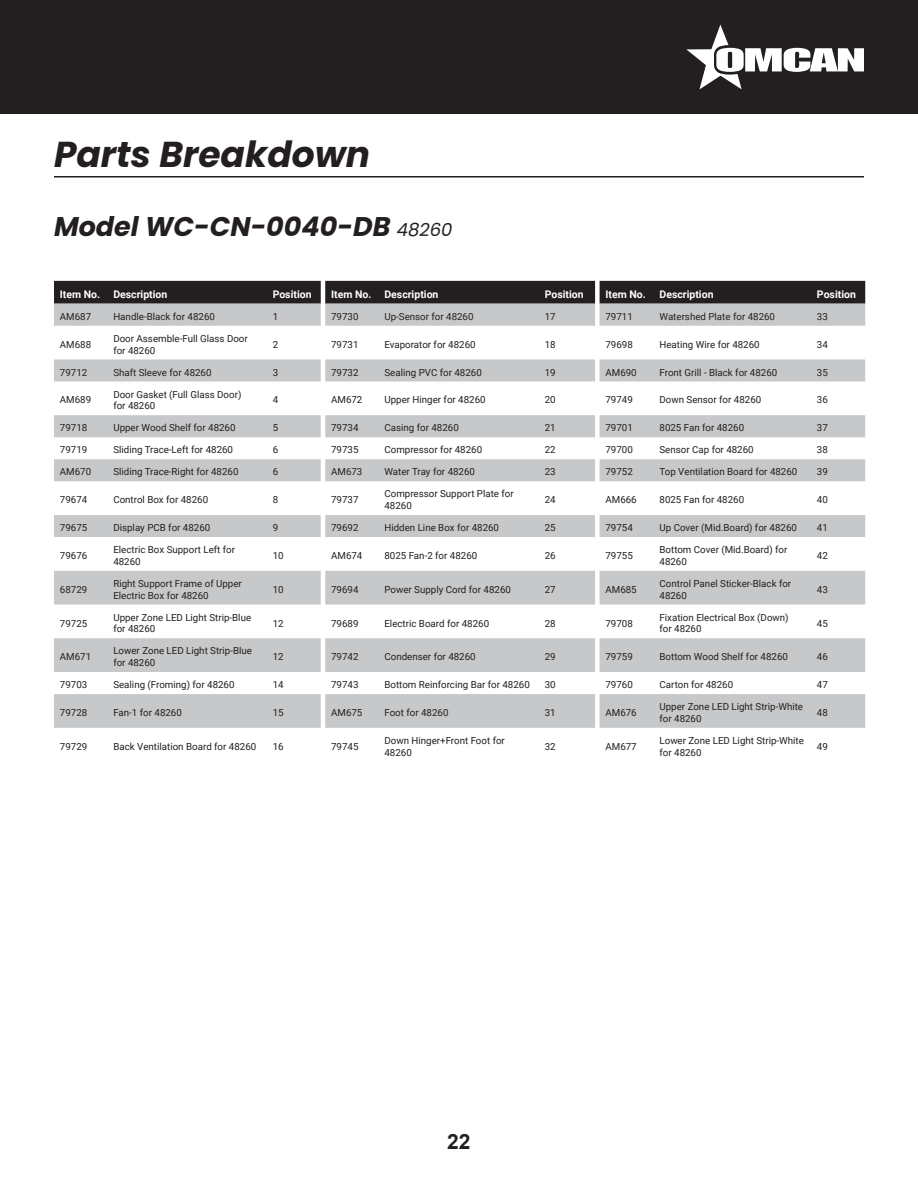
<style>
.page{position:relative;width:918px;height:1188px;background:#fff}
.page>*{position:absolute;margin:0;border:0;box-sizing:border-box;transform-origin:0 0}
.t1{font:italic 700 36px "Poppins";color:#231f20}
.t2{font:italic 700 27px "Poppins";color:#231f20}
.t3{font:700 21px "Arial";color:#231f20}
.t4{font:700 10.5px "Roboto";color:#fff}
.t5{font:9.75px/11.7px "Roboto";color:#231f20}
.s1{font-weight:400;font-size:18px}
</style>
<div class="page">
<div style="left:0;top:0;width:918px;height:114px;background:#231f20"></div>
<svg style="left:686px;top:25px;width:178px;height:64px"></svg>
<hr style="left:54px;top:176px;width:810px;height:2px;background:#231f20">
<div style="left:54px;top:281px;width:811px;height:23px;background:#231f20"></div>
<svg style="left:54px;top:304px;width:267px;height:424px"></svg>
<svg style="left:325px;top:304px;width:270px;height:424px"></svg>
<svg style="left:600px;top:304px;width:265px;height:424px"></svg>
<p class="t1" style="left:54px;top:133px;width:318px">Parts Breakdown</p>
<p class="t2" style="left:54px;top:211px;width:400px">Model WC-CN-0040-DB <span class="s1">48260</span></p>
<p class="t4" style="left:60px;top:287px;width:42px">Item No.</p>
<p class="t4" style="left:113px;top:287px;width:56px">Description</p>
<p class="t4" style="left:273px;top:287px;width:40px">Position</p>
<p class="t4" style="left:331px;top:287px;width:42px">Item No.</p>
<p class="t4" style="left:384px;top:287px;width:56px">Description</p>
<p class="t4" style="left:545px;top:287px;width:40px">Position</p>
<p class="t4" style="left:605px;top:287px;width:42px">Item No.</p>
<p class="t4" style="left:660px;top:287px;width:56px">Description</p>
<p class="t4" style="left:817px;top:287px;width:40px">Position</p>
<p class="t5" style="left:60px;top:310px;width:33px">AM687</p>
<p class="t5" style="left:113px;top:310px;width:103px">Handle-Black for 48260</p>
<p class="t5" style="left:273px;top:310px;width:7px">1</p>
<p class="t5" style="left:331px;top:310px;width:29px">79730</p>
<p class="t5" style="left:384px;top:310px;width:91px">Up-Sensor for 48260</p>
<p class="t5" style="left:545px;top:310px;width:12px">17</p>
<p class="t5" style="left:605px;top:310px;width:29px">79711</p>
<p class="t5" style="left:660px;top:310px;width:117px">Watershed Plate for 48260</p>
<p class="t5" style="left:817px;top:310px;width:12px">33</p>
<p class="t5" style="left:60px;top:338px;width:33px">AM688</p>
<p class="t5" style="left:113px;top:332px;width:136px">Door Assemble-Full Glass Door for 48260</p>
<p class="t5" style="left:273px;top:338px;width:7px">2</p>
<p class="t5" style="left:331px;top:338px;width:29px">79731</p>
<p class="t5" style="left:384px;top:338px;width:93px">Evaporator for 48260</p>
<p class="t5" style="left:545px;top:338px;width:12px">18</p>
<p class="t5" style="left:605px;top:338px;width:29px">79698</p>
<p class="t5" style="left:660px;top:338px;width:102px">Heating Wire for 48260</p>
<p class="t5" style="left:817px;top:338px;width:12px">34</p>
<p class="t5" style="left:60px;top:366px;width:29px">79712</p>
<p class="t5" style="left:113px;top:366px;width:100px">Shaft Sleeve for 48260</p>
<p class="t5" style="left:273px;top:366px;width:7px">3</p>
<p class="t5" style="left:331px;top:366px;width:29px">79732</p>
<p class="t5" style="left:384px;top:366px;width:99px">Sealing PVC for 48260</p>
<p class="t5" style="left:545px;top:366px;width:12px">19</p>
<p class="t5" style="left:605px;top:366px;width:33px">AM690</p>
<p class="t5" style="left:660px;top:366px;width:119px">Front Grill - Black for 48260</p>
<p class="t5" style="left:817px;top:366px;width:12px">35</p>
<p class="t5" style="left:60px;top:394px;width:33px">AM689</p>
<p class="t5" style="left:113px;top:388px;width:130px">Door Gasket (Full Glass Door) for 48260</p>
<p class="t5" style="left:273px;top:394px;width:7px">4</p>
<p class="t5" style="left:331px;top:394px;width:33px">AM672</p>
<p class="t5" style="left:384px;top:394px;width:103px">Upper Hinger for 48260</p>
<p class="t5" style="left:545px;top:394px;width:12px">20</p>
<p class="t5" style="left:605px;top:394px;width:29px">79749</p>
<p class="t5" style="left:660px;top:394px;width:103px">Down Sensor for 48260</p>
<p class="t5" style="left:817px;top:394px;width:12px">36</p>
<p class="t5" style="left:60px;top:422px;width:29px">79718</p>
<p class="t5" style="left:113px;top:422px;width:124px">Upper Wood Shelf for 48260</p>
<p class="t5" style="left:273px;top:422px;width:7px">5</p>
<p class="t5" style="left:331px;top:422px;width:29px">79734</p>
<p class="t5" style="left:384px;top:422px;width:76px">Casing for 48260</p>
<p class="t5" style="left:545px;top:422px;width:12px">21</p>
<p class="t5" style="left:605px;top:422px;width:29px">79701</p>
<p class="t5" style="left:660px;top:422px;width:86px">8025 Fan for 48260</p>
<p class="t5" style="left:817px;top:422px;width:12px">37</p>
<p class="t5" style="left:60px;top:444px;width:29px">79719</p>
<p class="t5" style="left:113px;top:444px;width:121px">Sliding Trace-Left for 48260</p>
<p class="t5" style="left:273px;top:444px;width:7px">6</p>
<p class="t5" style="left:331px;top:444px;width:29px">79735</p>
<p class="t5" style="left:384px;top:444px;width:99px">Compressor for 48260</p>
<p class="t5" style="left:545px;top:444px;width:12px">22</p>
<p class="t5" style="left:605px;top:444px;width:29px">79700</p>
<p class="t5" style="left:660px;top:444px;width:96px">Sensor Cap for 48260</p>
<p class="t5" style="left:817px;top:444px;width:12px">38</p>
<p class="t5" style="left:60px;top:466px;width:33px">AM670</p>
<p class="t5" style="left:113px;top:466px;width:127px">Sliding Trace-Right for 48260</p>
<p class="t5" style="left:273px;top:466px;width:7px">6</p>
<p class="t5" style="left:331px;top:466px;width:33px">AM673</p>
<p class="t5" style="left:384px;top:466px;width:92px">Water Tray for 48260</p>
<p class="t5" style="left:545px;top:466px;width:12px">23</p>
<p class="t5" style="left:605px;top:466px;width:29px">79752</p>
<p class="t5" style="left:660px;top:466px;width:139px">Top Ventilation Board for 48260</p>
<p class="t5" style="left:817px;top:466px;width:12px">39</p>
<p class="t5" style="left:60px;top:494px;width:29px">79674</p>
<p class="t5" style="left:113px;top:494px;width:96px">Control Box for 48260</p>
<p class="t5" style="left:273px;top:494px;width:7px">8</p>
<p class="t5" style="left:331px;top:494px;width:29px">79737</p>
<p class="t5" style="left:384px;top:488px;width:131px">Compressor Support Plate for<br>48260</p>
<p class="t5" style="left:545px;top:494px;width:12px">24</p>
<p class="t5" style="left:605px;top:494px;width:33px">AM666</p>
<p class="t5" style="left:660px;top:494px;width:86px">8025 Fan for 48260</p>
<p class="t5" style="left:817px;top:494px;width:12px">40</p>
<p class="t5" style="left:60px;top:522px;width:29px">79675</p>
<p class="t5" style="left:113px;top:522px;width:99px">Display PCB for 48260</p>
<p class="t5" style="left:273px;top:522px;width:7px">9</p>
<p class="t5" style="left:331px;top:522px;width:29px">79692</p>
<p class="t5" style="left:384px;top:522px;width:116px">Hidden Line Box for 48260</p>
<p class="t5" style="left:545px;top:522px;width:12px">25</p>
<p class="t5" style="left:605px;top:522px;width:29px">79754</p>
<p class="t5" style="left:660px;top:522px;width:139px">Up Cover (Mid.Board) for 48260</p>
<p class="t5" style="left:817px;top:522px;width:12px">41</p>
<p class="t5" style="left:60px;top:549px;width:29px">79676</p>
<p class="t5" style="left:113px;top:544px;width:123px">Electric Box Support Left for<br>48260</p>
<p class="t5" style="left:273px;top:549px;width:12px">10</p>
<p class="t5" style="left:331px;top:549px;width:33px">AM674</p>
<p class="t5" style="left:384px;top:549px;width:94px">8025 Fan-2 for 48260</p>
<p class="t5" style="left:545px;top:549px;width:12px">26</p>
<p class="t5" style="left:605px;top:549px;width:29px">79755</p>
<p class="t5" style="left:660px;top:544px;width:129px">Bottom Cover (Mid.Board) for<br>48260</p>
<p class="t5" style="left:817px;top:549px;width:12px">42</p>
<p class="t5" style="left:60px;top:583px;width:29px">68729</p>
<p class="t5" style="left:113px;top:577px;width:130px">Right Support Frame of Upper<br>Electric Box for 48260</p>
<p class="t5" style="left:273px;top:583px;width:12px">10</p>
<p class="t5" style="left:331px;top:583px;width:29px">79694</p>
<p class="t5" style="left:384px;top:583px;width:128px">Power Supply Cord for 48260</p>
<p class="t5" style="left:545px;top:583px;width:12px">27</p>
<p class="t5" style="left:605px;top:583px;width:33px">AM685</p>
<p class="t5" style="left:660px;top:577px;width:133px">Control Panel Sticker-Black for<br>48260</p>
<p class="t5" style="left:817px;top:583px;width:12px">43</p>
<p class="t5" style="left:60px;top:617px;width:29px">79725</p>
<p class="t5" style="left:113px;top:611px;width:139px">Upper Zone LED Light Strip-Blue for 48260</p>
<p class="t5" style="left:273px;top:617px;width:12px">12</p>
<p class="t5" style="left:331px;top:617px;width:29px">79689</p>
<p class="t5" style="left:384px;top:617px;width:106px">Electric Board for 48260</p>
<p class="t5" style="left:545px;top:617px;width:12px">28</p>
<p class="t5" style="left:605px;top:617px;width:29px">79708</p>
<p class="t5" style="left:660px;top:611px;width:131px">Fixation Electrical Box (Down) for 48260</p>
<p class="t5" style="left:817px;top:617px;width:12px">45</p>
<p class="t5" style="left:60px;top:651px;width:33px">AM671</p>
<p class="t5" style="left:113px;top:645px;width:140px">Lower Zone LED Light Strip-Blue for 48260</p>
<p class="t5" style="left:273px;top:651px;width:12px">12</p>
<p class="t5" style="left:331px;top:651px;width:29px">79742</p>
<p class="t5" style="left:384px;top:651px;width:93px">Condenser for 48260</p>
<p class="t5" style="left:545px;top:651px;width:12px">29</p>
<p class="t5" style="left:605px;top:651px;width:29px">79759</p>
<p class="t5" style="left:660px;top:651px;width:130px">Bottom Wood Shelf for 48260</p>
<p class="t5" style="left:817px;top:651px;width:12px">46</p>
<p class="t5" style="left:60px;top:678px;width:29px">79703</p>
<p class="t5" style="left:113px;top:678px;width:123px">Sealing (Froming) for 48260</p>
<p class="t5" style="left:273px;top:678px;width:12px">14</p>
<p class="t5" style="left:331px;top:678px;width:29px">79743</p>
<p class="t5" style="left:384px;top:678px;width:147px">Bottom Reinforcing Bar for 48260</p>
<p class="t5" style="left:545px;top:678px;width:12px">30</p>
<p class="t5" style="left:605px;top:678px;width:29px">79760</p>
<p class="t5" style="left:660px;top:678px;width:75px">Carton for 48260</p>
<p class="t5" style="left:817px;top:678px;width:12px">47</p>
<p class="t5" style="left:60px;top:706px;width:29px">79728</p>
<p class="t5" style="left:113px;top:706px;width:70px">Fan-1 for 48260</p>
<p class="t5" style="left:273px;top:706px;width:12px">15</p>
<p class="t5" style="left:331px;top:706px;width:33px">AM675</p>
<p class="t5" style="left:384px;top:706px;width:66px">Foot for 48260</p>
<p class="t5" style="left:545px;top:706px;width:12px">31</p>
<p class="t5" style="left:605px;top:706px;width:33px">AM676</p>
<p class="t5" style="left:660px;top:701px;width:145px">Upper Zone LED Light Strip-White for 48260</p>
<p class="t5" style="left:817px;top:706px;width:12px">48</p>
<p class="t5" style="left:60px;top:740px;width:29px">79729</p>
<p class="t5" style="left:113px;top:740px;width:144px">Back Ventilation Board for 48260</p>
<p class="t5" style="left:273px;top:740px;width:12px">16</p>
<p class="t5" style="left:331px;top:740px;width:29px">79745</p>
<p class="t5" style="left:384px;top:734px;width:122px">Down Hinger+Front Foot for<br>48260</p>
<p class="t5" style="left:545px;top:740px;width:12px">32</p>
<p class="t5" style="left:605px;top:740px;width:33px">AM677</p>
<p class="t5" style="left:660px;top:734px;width:146px">Lower Zone LED Light Strip-White for 48260</p>
<p class="t5" style="left:817px;top:740px;width:12px">49</p>
<h3 class="t3" style="left:447px;top:1127px;width:25px">22</h3>
</div>
